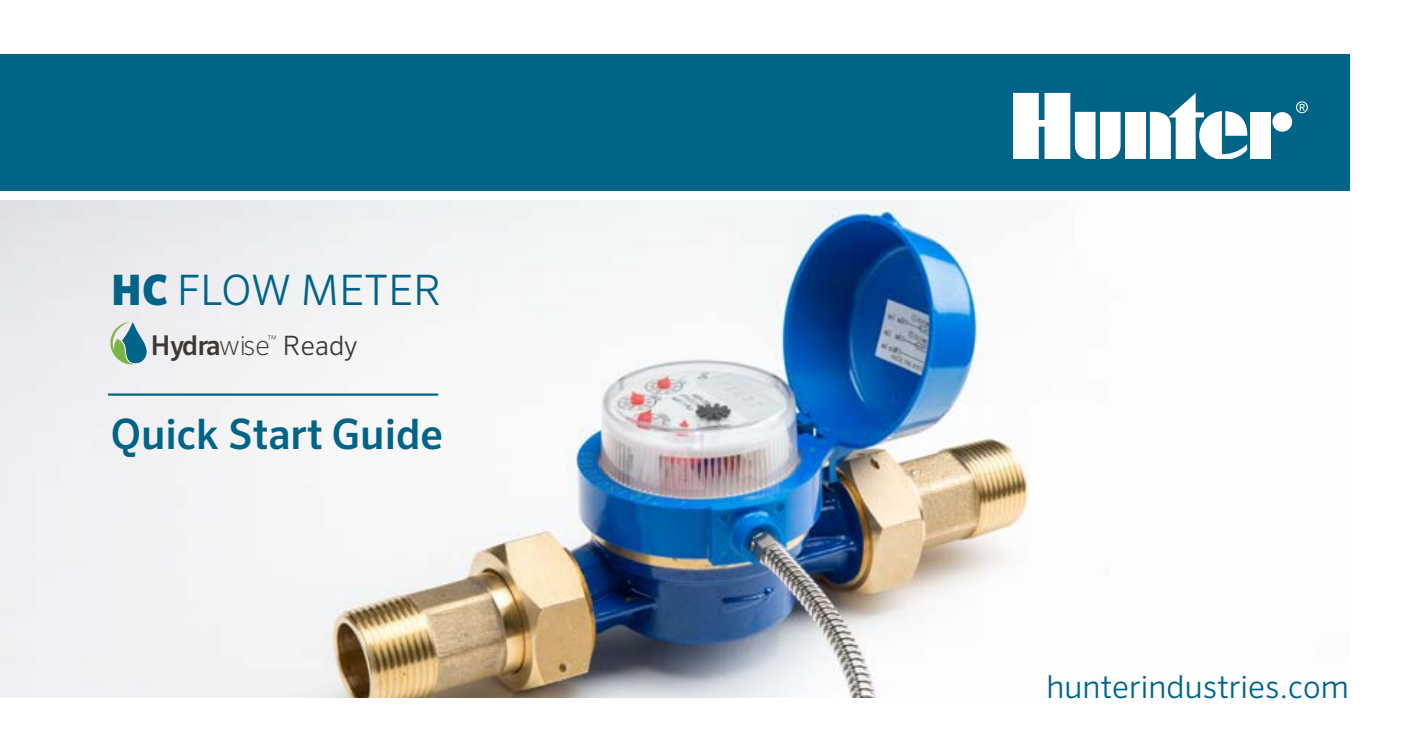
<style>
.page{position:relative;width:1404px;height:756px;background:#fff}
.page>*{position:absolute;margin:0;border:0;box-sizing:border-box;transform-origin:0 0}
.t1{font:500 42px "Sero Pro";color:#006488}
.t2{font:300 42px "Sero Pro";letter-spacing:.01em;color:#006488}
.t3{font:300 31.8px "Sero Pro";color:#006488}
.t4{font:500 27.3px "Sero Pro";letter-spacing:-.045em;color:#3d3834}
.s1{font-weight:900}
.s2{font-weight:200}
.s3{font-weight:300;font-size:26.7px;color:#363835}
</style>
<div class="page">
<img style="left:0;top:201px;width:1029px;height:497px">
<div style="left:0;top:54px;width:1350px;height:137px;background:#006488"></div>
<svg style="left:1296px;top:101px;width:12px;height:12px"></svg>
<div style="left:1125px;top:112px;width:20px;height:47px;background:#fff"></div>
<div style="left:1272px;top:112px;width:20px;height:20px;background:#fff;border-radius:50%"></div>
<div style="left:1250px;top:112px;width:21px;height:47px;background:#fff"></div>
<svg style="left:1150px;top:93px;width:98px;height:66px"></svg>
<svg style="left:1013px;top:93px;width:108px;height:66px"></svg>
<hr style="left:108px;top:393px;width:330px;height:3px;background:#006488">
<svg style="left:110px;top:322px;width:37px;height:42px;background:#7daea8"></svg>
<h1 class="t2" style="left:111px;top:265px;width:332px"><span class="s1">HC</span> FLOW METER</h1>
<p class="t4" style="left:151px;top:328px;width:208px">Hydra<span class="s2">wise</span><sup>™</sup> <span class="s3">Ready</span></p>
<h1 class="t1" style="left:111px;top:409px;width:334px">Quick Start Guide</h1>
<p class="t3" style="left:1046px;top:668px;width:304px">hunterindustries.com</p>
</div>
